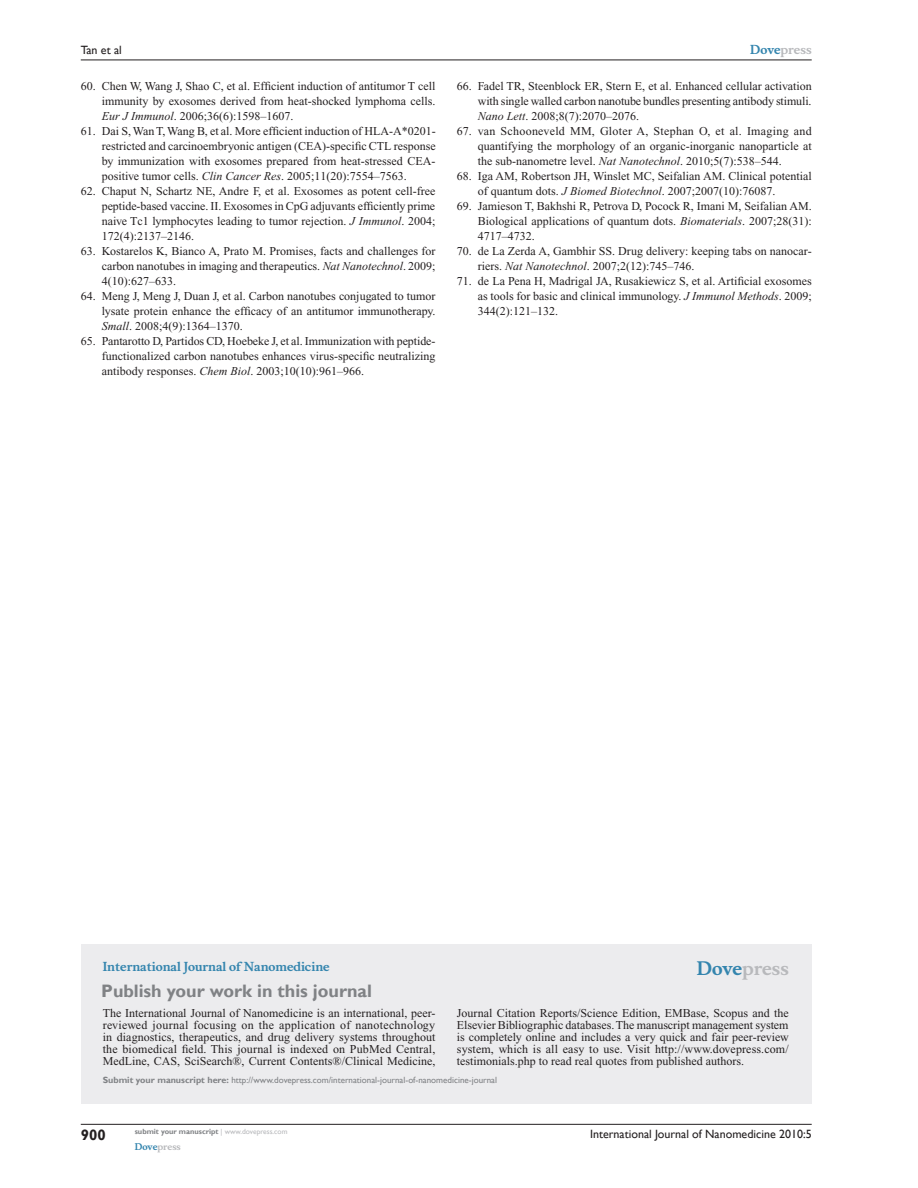
<style>
.page{position:relative;width:918px;height:1188px;background:#fff}
.page>*{position:absolute;margin:0;border:0;box-sizing:border-box;transform-origin:0 0}
.t1{font:700 18px "Gill Sans";color:#808285}
.t2{font:700 18px "Musee";color:#b8b9bc}
.t3{font:700 15px "Gill Sans";color:#231f20}
.t4{font:12px/15px "Times New Roman";color:#231f20;text-align:justify}
.t5{font:12px "Gill Sans";color:#231f20}
.t6{font:700 12px "Musee";color:#3485ae}
.t7{font:700 12px "Musee";color:#b8b9bc}
.t8{font:9px "Gill Sans";color:#808285}
.t9{font:700 9px "Musee";color:#b8b9bc}
.t10{font:700 7.5px "Gill Sans";color:#808285}
.s1{font-style:italic}
.s2{color:#3485ae}
.s3{font-weight:700}
.s4{font-weight:400;color:#b8b9bc}
</style>
<div class="page">
<div style="left:81px;top:944px;width:731px;height:159px;background:#ececee"></div>
<hr style="left:81px;top:1124px;width:731px;height:1px;background:#231f20">
<hr style="left:81px;top:60px;width:731px;height:1px;background:#231f20">
<p class="t5" style="left:81px;top:43px;width:43px">Tan et al</p>
<p class="t4" style="left:102px;top:79px;width:335px;text-indent:-21px">60. Chen W, Wang J, Shao C, et al. Efficient induction of antitumor T cell immunity by exosomes derived from heat-shocked lymphoma cells.<br><span class="s1">Eur J Immunol</span>. 2006;36(6):1598–1607.</p>
<p class="t4" style="left:102px;top:124px;width:335px;text-indent:-21px">61. Dai S, Wan T, Wang B, et al. More efficient induction of HLA-A*0201- restricted and carcinoembryonic antigen (CEA)-specific CTL response by immunization with exosomes prepared from heat-stressed CEA&shy;positive tumor cells. <span class="s1">Clin Cancer Res</span>. 2005;11(20):7554–7563.</p>
<p class="t4" style="left:102px;top:184px;width:335px;text-indent:-21px">62. Chaput N, Schartz NE, Andre F, et al. Exosomes as potent cell-free peptide-based vaccine. II. Exosomes in CpG adjuvants efficiently prime naive Tc1 lymphocytes leading to tumor rejection. <span class="s1">J Immunol</span>. 2004; 172(4):2137–2146.</p>
<p class="t4" style="left:102px;top:244px;width:335px;text-indent:-21px">63. Kostarelos K, Bianco A, Prato M. Promises, facts and challenges for carbon nanotubes in imaging and therapeutics. <span class="s1">Nat Nanotechnol</span>. 2009; 4(10):627–633.</p>
<p class="t4" style="left:102px;top:289px;width:335px;text-indent:-21px">64. Meng J, Meng J, Duan J, et al. Carbon nanotubes conjugated to tumor lysate protein enhance the efficacy of an antitumor immunotherapy.<br><span class="s1">Small</span>. 2008;4(9):1364–1370.</p>
<p class="t4" style="left:102px;top:334px;width:335px;text-indent:-21px">65. Pantarotto D, Partidos CD, Hoebeke J, et al. Immunization with peptide&shy;functionalized carbon nanotubes enhances virus-specific neutralizing antibody responses. <span class="s1">Chem Biol</span>. 2003;10(10):961–966.</p>
<p class="t7" style="left:750px;top:43px;width:63px"><span class="s2">Dove</span>press</p>
<p class="t4" style="left:478px;top:79px;width:335px;text-indent:-21px">66. Fadel TR, Steenblock ER, Stern E, et al. Enhanced cellular activation with single walled carbon nanotube bundles presenting antibody stimuli.<br><span class="s1">Nano Lett</span>. 2008;8(7):2070–2076.</p>
<p class="t4" style="left:478px;top:124px;width:335px;text-indent:-21px">67. van Schooneveld MM, Gloter A, Stephan O, et al. Imaging and quantifying the morphology of an organic-inorganic nanoparticle at the sub-nanometre level. <span class="s1">Nat Nanotechnol</span>. 2010;5(7):538–544.</p>
<p class="t4" style="left:478px;top:169px;width:335px;text-indent:-21px">68. Iga AM, Robertson JH, Winslet MC, Seifalian AM. Clinical potential of quantum dots. <span class="s1">J Biomed Biotechnol</span>. 2007;2007(10):76087.</p>
<p class="t4" style="left:478px;top:199px;width:335px;text-indent:-21px">69. Jamieson T, Bakhshi R, Petrova D, Pocock R, Imani M, Seifalian AM.<br>Biological applications of quantum dots. <span class="s1">Biomaterials</span>. 2007;28(31):<br>4717–4732.</p>
<p class="t4" style="left:478px;top:244px;width:335px;text-indent:-21px">70. de La Zerda A, Gambhir SS. Drug delivery: keeping tabs on nanocar&shy;riers. <span class="s1">Nat Nanotechnol</span>. 2007;2(12):745–746.</p>
<p class="t4" style="left:478px;top:274px;width:335px;text-indent:-21px">71. de La Pena H, Madrigal JA, Rusakiewicz S, et al. Artificial exosomes as tools for basic and clinical immunology. <span class="s1">J Immunol Methods</span>. 2009; 344(2):121–132.</p>
<p class="t6" style="left:103px;top:959px;width:228px">International Journal of Nanomedicine</p>
<h1 class="t1" style="left:101px;top:980px;width:272px">Publish your work in this journal</h1>
<h1 class="t2" style="left:697px;top:958px;width:94px"><span class="s2">Dove</span>press</h1>
<p class="t4" style="left:103px;top:1007px;width:334px;line-height:12px">The International Journal of Nanomedicine is an international, peer&shy;reviewed journal focusing on the application of nanotechnology in diagnostics, therapeutics, and drug delivery systems throughout the biomedical field. This journal is indexed on PubMed Central, MedLine, CAS, SciSearch®, Current Contents®/Clinical Medicine,</p>
<p class="t4" style="left:457px;top:1007px;width:333px;line-height:12px">Journal Citation Reports/Science Edition, EMBase, Scopus and the Elsevier Bibliographic databases. The manuscript management system is completely online and includes a very quick and fair peer-review system, which is all easy to use. Visit http://www.dovepress.com/ testimonials.php to read real quotes from published authors.</p>
<p class="t8" style="left:103px;top:1075px;width:396px"><span class="s3">Submit your manuscript here:</span> http://www.dovepress.com/international-journal-of-nanomedicine-journal</p>
<p class="t3" style="left:81px;top:1126px;width:26px">900</p>
<p class="t10" style="left:135px;top:1127px;width:154px">submit your manuscript <span class="s4">| www.dovepress.com</span></p>
<p class="t9" style="left:135px;top:1141px;width:48px"><span class="s2">Dove</span>press</p>
<p class="t5" style="left:590px;top:1127px;width:223px">International Journal of Nanomedicine 2010:5</p>
</div>
